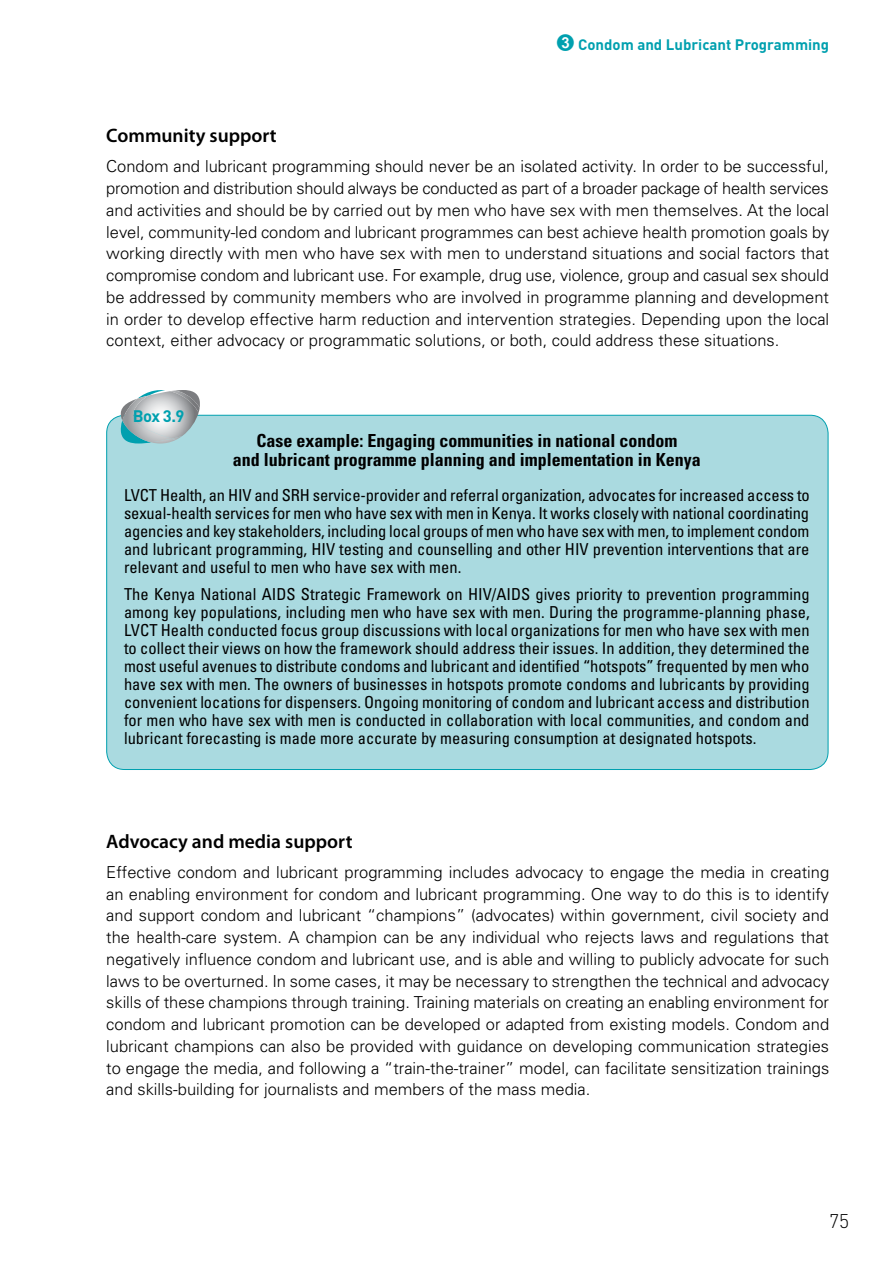
<style>
.page{position:relative;width:893px;height:1263px;background:#fff}
.page>*{position:absolute;margin:0;border:0;box-sizing:border-box;transform-origin:0 0}
.t1{font:600 19.5px "Myriad Pro";color:#000}
.t2{font:300 19.5px "DIN";color:#000}
.t3{font:700 condensed 18px/19.5px "Univers";color:#000;text-align:center}
.t4{font:300 16.5px/21.8px "Univers";color:#000;text-align:justify}
.t5{font:condensed 16.5px/18px "Univers";color:#000;text-align:justify}
.t6{font:700 16.5px "DIN";color:#00a0af}
.t7{font:700 15px "DIN";color:#00a0af}
</style>
<div class="page">
<div style="left:107px;top:415px;width:721px;height:354px;background:#aadae0;border-radius:18px"></div>
<svg style="left:119px;top:390px;width:81px;height:53px"></svg>
<p class="t7" style="left:556px;top:34px;width:275px">✓ Condom and Lubricant Programming</p>
<p class="t1" style="left:106px;top:125px;width:172px">Community support</p>
<p class="t4" style="left:106px;top:155px;width:725px">Condom and lubricant programming should never be an isolated activity. In order to be successful, promotion and distribution should always be conducted as part of a broader package of health services and activities and should be by carried out by men who have sex with men themselves. At the local level, community-led condom and lubricant programmes can best achieve health promotion goals by working directly with men who have sex with men to understand situations and social factors that compromise condom and lubricant use. For example, drug use, violence, group and casual sex should be addressed by community members who are involved in programme planning and development in order to develop effective harm reduction and intervention strategies. Depending upon the local context, either advocacy or programmatic solutions, or both, could address these situations.</p>
<p class="t6" style="left:133px;top:405px;width:53px">Box 3.9</p>
<p class="t3" style="left:233px;top:430px;width:469px">Case example: Engaging communities in national condom<br>and lubricant programme planning and implementation in Kenya</p>
<p class="t5" style="left:124px;top:486px;width:687px">LVCT Health, an HIV and SRH service-provider and referral organization, advocates for increased access to sexual-health services for men who have sex with men in Kenya. It works closely with national coordinating agencies and key stakeholders, including local groups of men who have sex with men, to implement condom and lubricant programming, HIV testing and counselling and other HIV prevention interventions that are relevant and useful to men who have sex with men.</p>
<p class="t5" style="left:124px;top:584px;width:687px">The Kenya National AIDS Strategic Framework on HIV/AIDS gives priority to prevention programming among key populations, including men who have sex with men. During the programme-planning phase, LVCT Health conducted focus group discussions with local organizations for men who have sex with men to collect their views on how the framework should address their issues. In addition, they determined the most useful avenues to distribute condoms and lubricant and identified “hotspots” frequented by men who have sex with men. The owners of businesses in hotspots promote condoms and lubricants by providing convenient locations for dispensers. Ongoing monitoring of condom and lubricant access and distribution for men who have sex with men is conducted in collaboration with local communities, and condom and lubricant forecasting is made more accurate by measuring consumption at designated hotspots.</p>
<p class="t1" style="left:106px;top:830px;width:248px">Advocacy and media support</p>
<p class="t4" style="left:106px;top:861px;width:724px">Effective condom and lubricant programming includes advocacy to engage the media in creating an enabling environment for condom and lubricant programming. One way to do this is to identify and support condom and lubricant “champions” (advocates) within government, civil society and the health-care system. A champion can be any individual who rejects laws and regulations that negatively influence condom and lubricant use, and is able and willing to publicly advocate for such laws to be overturned. In some cases, it may be necessary to strengthen the technical and advocacy skills of these champions through training. Training materials on creating an enabling environment for condom and lubricant promotion can be developed or adapted from existing models. Condom and lubricant champions can also be provided with guidance on developing communication strategies to engage the media, and following a “train-the-trainer” model, can facilitate sensitization trainings and skills-building for journalists and members of the mass media.</p>
<p class="t2" style="left:829px;top:1209px;width:22px">75</p>
</div>
